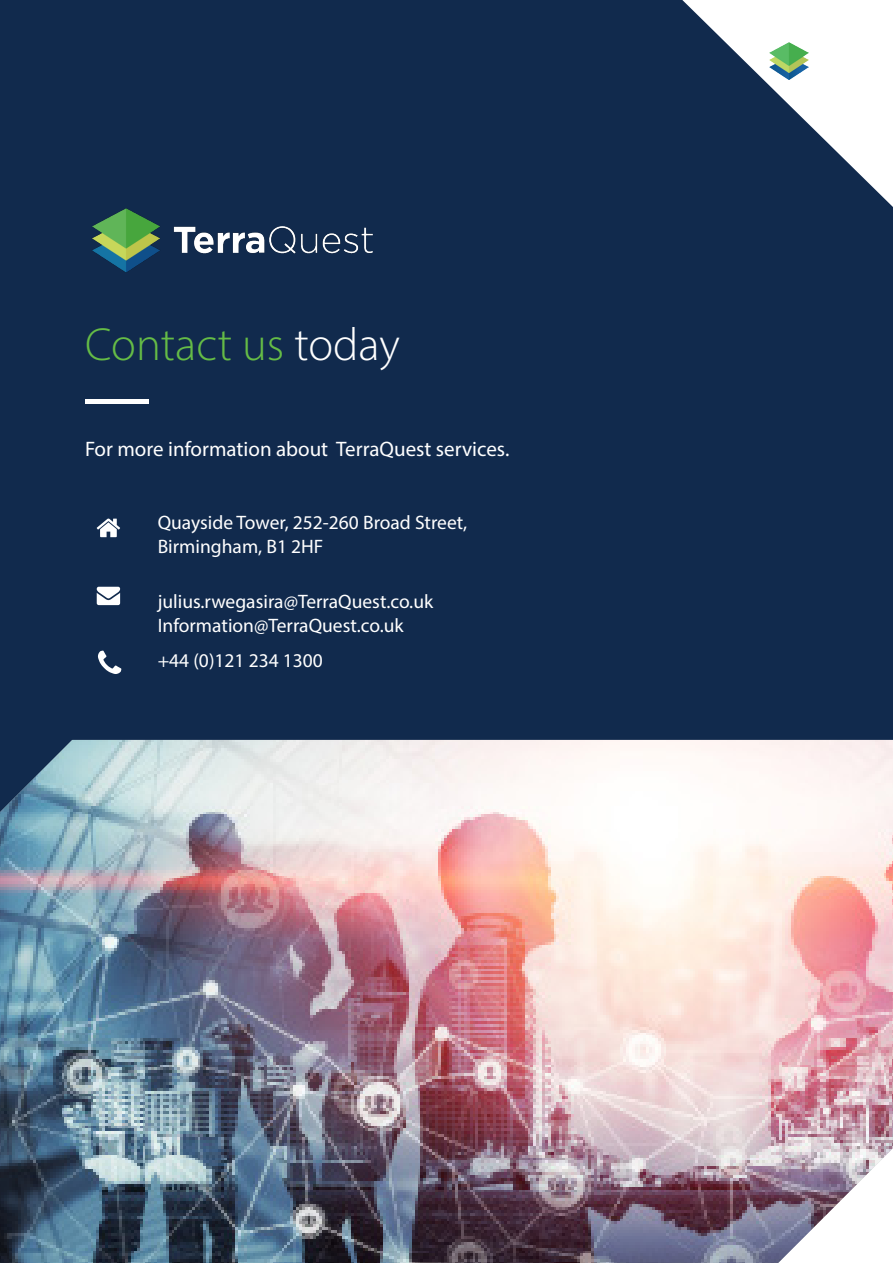
<style>
.page{position:relative;width:893px;height:1263px;background:#fff}
.page>*{position:absolute;margin:0;border:0;box-sizing:border-box;transform-origin:0 0}
.t1{font:300 46.5px "Myriad Pro";color:#65bc46}
.t2{font:21px "Myriad Pro";color:#fff}
.t3{font:19.5px "Myriad Pro";color:#fff}
.s1{color:#fff}
</style>
<div class="page">
<div style="left:0;top:0;width:893px;height:740px;background:#112a4d"></div>
<svg style="left:98px;top:651px;width:23px;height:23px"></svg>
<hr style="left:85px;top:400px;width:64px;height:4px;background:#fff">
<img style="left:57px;top:187px;width:351px;height:117px">
<img style="left:0;top:740px;width:893px;height:523px">
<svg style="left:97px;top:587px;width:23px;height:18px"></svg>
<svg style="left:97px;top:519px;width:23px;height:18px"></svg>
<p class="t1" style="left:85px;top:317px;width:316px">Contact us <span class="s1">today</span></p>
<p class="t2" style="left:85px;top:436px;width:426px">For more information about TerraQuest services.</p>
<p class="t3" style="left:158px;top:511px;width:311px">Quayside Tower, 252-260 Broad Street,</p>
<p class="t3" style="left:158px;top:535px;width:167px">Birmingham, B1 2HF</p>
<p class="t3" style="left:158px;top:589px;width:277px">julius.rwegasira@TerraQuest.co.uk</p>
<p class="t3" style="left:158px;top:613px;width:247px">Information@TerraQuest.co.uk</p>
<p class="t3" style="left:158px;top:649px;width:167px">+44 (0)121 234 1300</p>
</div>
